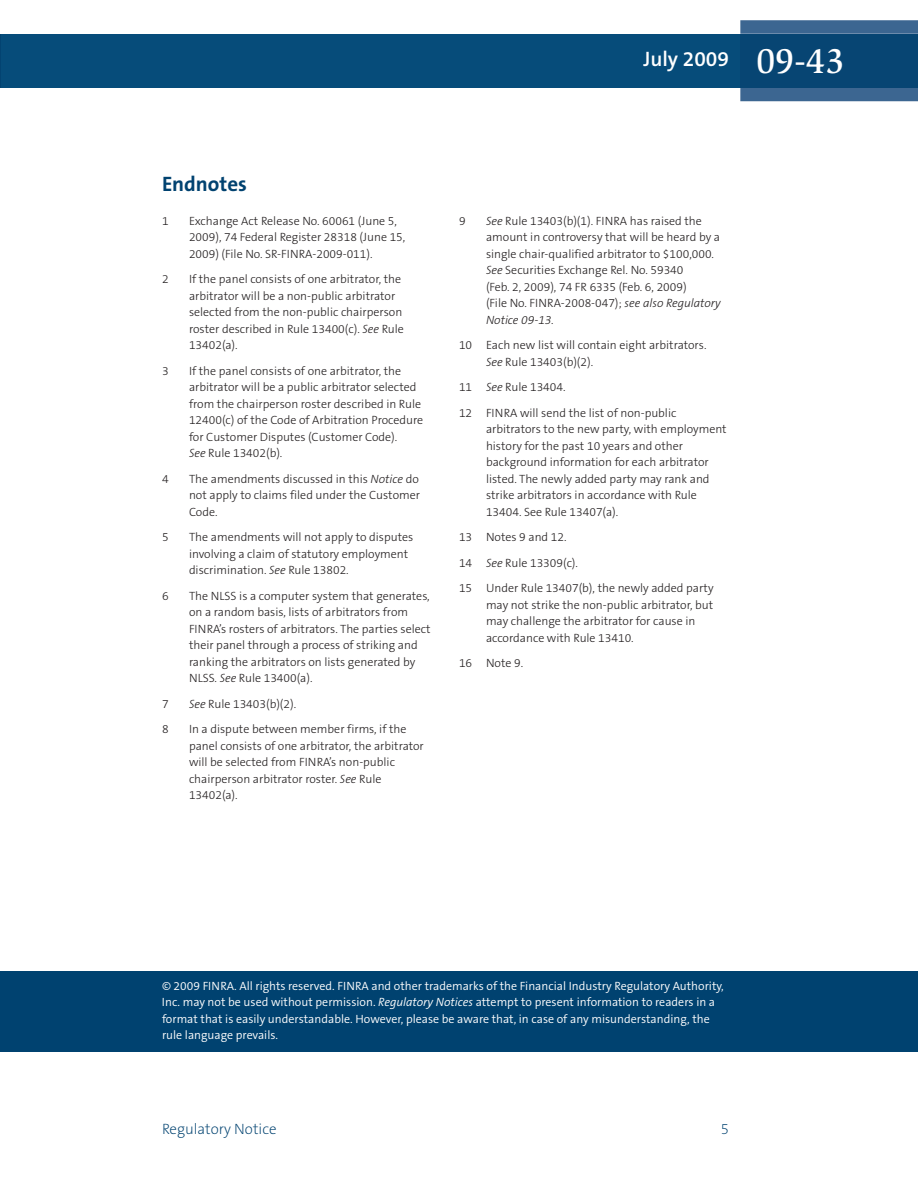
<style>
.page{position:relative;width:918px;height:1188px;background:#fff}
.page>*{position:absolute;margin:0;border:0;box-sizing:border-box;transform-origin:0 0}
.t1{font:500 36px "Slimbach LT";color:#fff}
.t2{font:600 21px "The Sans B6";color:#fff}
.t3{font:700 21px "The Sans B7";color:#004270}
.t4{font:200 15px "The Sans B2";color:#004270}
.t5{font:300 12px/16.5px "The Sans B3";color:#231f20}
.t6{font:300 12px/16.5px "The Sans B4";color:#fff}
.s1{font-style:italic}
</style>
<div class="page">
<div style="left:0;top:34px;width:740px;height:54px;background:#064c7a"></div>
<svg style="left:740px;top:20px;width:178px;height:81px;background:#3f6993"></svg>
<div style="left:740px;top:34px;width:178px;height:54px;background:#074573"></div>
<div style="left:0;top:971px;width:918px;height:81px;background:#004270"></div>
<hr style="left:0;top:34px;width:1px;height:54px;background:#034371">
<h2 class="t2" style="left:643px;top:48px;width:87px">July 2009</h2>
<h1 class="t1" style="left:756px;top:47px;width:90px">09-43</h1>
<h2 class="t3" style="left:162px;top:173px;width:86px">Endnotes</h2>
<p class="t5" style="left:162px;top:213px;width:8px">1</p>
<p class="t5" style="left:189px;top:213px;width:218px">Exchange Act Release No. 60061 (June 5,<br>2009), 74 Federal Register 28318 (June 15,<br>2009) (File No. SR-FINRA-2009-011).</p>
<p class="t5" style="left:162px;top:272px;width:8px">2</p>
<p class="t5" style="left:189px;top:272px;width:216px">If the panel consists of one arbitrator, the arbitrator will be a non-public arbitrator selected from the non-public chairperson roster described in Rule 13400(c). <span class="s1">See</span> Rule 13402(a).</p>
<p class="t5" style="left:162px;top:363px;width:8px">3</p>
<p class="t5" style="left:189px;top:363px;width:236px">If the panel consists of one arbitrator, the arbitrator will be a public arbitrator selected from the chairperson roster described in Rule 12400(c) of the Code of Arbitration Procedure for Customer Disputes (Customer Code).<br><span class="s1">See</span> Rule 13402(b).</p>
<p class="t5" style="left:162px;top:471px;width:8px">4</p>
<p class="t5" style="left:189px;top:471px;width:233px;text-align:justify">The amendments discussed in this <span class="s1">Notice</span> do not apply to claims filed under the Customer Code.</p>
<p class="t5" style="left:162px;top:530px;width:8px">5</p>
<p class="t5" style="left:189px;top:530px;width:226px">The amendments will not apply to disputes involving a claim of statutory employment discrimination. <span class="s1">See</span> Rule 13802.</p>
<p class="t5" style="left:162px;top:588px;width:8px">6</p>
<p class="t5" style="left:189px;top:588px;width:243px">The NLSS is a computer system that generates, on a random basis, lists of arbitrators from FINRA’s rosters of arbitrators. The parties select their panel through a process of striking and ranking the arbitrators on lists generated by NLSS. <span class="s1">See</span> Rule 13400(a).</p>
<p class="t5" style="left:162px;top:696px;width:8px">7</p>
<p class="t5" style="left:189px;top:696px;width:109px"><span class="s1">See</span> Rule 13403(b)(2).</p>
<p class="t5" style="left:162px;top:722px;width:8px">8</p>
<p class="t5" style="left:189px;top:722px;width:236px">In a dispute between member firms, if the panel consists of one arbitrator, the arbitrator will be selected from FINRA’s non-public chairperson arbitrator roster. <span class="s1">See</span> Rule 13402(a).</p>
<p class="t5" style="left:459px;top:213px;width:8px">9</p>
<p class="t5" style="left:486px;top:213px;width:236px"><span class="s1">See</span> Rule 13403(b)(1). FINRA has raised the amount in controversy that will be heard by a single chair-qualified arbitrator to $100,000.<br><span class="s1">See</span> Securities Exchange Rel. No. 59340<br>(Feb. 2, 2009), 74 FR 6335 (Feb. 6, 2009)<br>(File No. FINRA-2008-047); <span class="s1">see also Regulatory Notice 09-13.</span></p>
<p class="t5" style="left:486px;top:338px;width:222px;text-indent:-27px">10 Each new list will contain eight arbitrators.<br><span class="s1">See</span> Rule 13403(b)(2).</p>
<p class="t5" style="left:459px;top:375px;width:219px;line-height:25.5px">11 <span class="s1">See</span> Rule 13404.<br>12 FINRA will send the list of non-public</p>
<p class="t5" style="left:486px;top:422px;width:242px">arbitrators to the new party, with employment history for the past 10 years and other background information for each arbitrator listed. The newly added party may rank and strike arbitrators in accordance with Rule 13404. See Rule 13407(a).</p>
<p class="t5" style="left:459px;top:525px;width:256px;line-height:25.5px">13 Notes 9 and 12.<br>14 <span class="s1">See</span> Rule 13309(c).<br>15 Under Rule 13407(b), the newly added party</p>
<p class="t5" style="left:486px;top:597px;width:229px">may not strike the non-public arbitrator, but may challenge the arbitrator for cause in accordance with Rule 13410.</p>
<p class="t5" style="left:459px;top:656px;width:66px">16 Note 9.</p>
<p class="t6" style="left:162px;top:978px;width:563px">© 2009 FINRA. All rights reserved. FINRA and other trademarks of the Financial Industry Regulatory Authority, Inc. may not be used without permission. <span class="s1">Regulatory Notices</span> attempt to present information to readers in a format that is easily understandable. However, please be aware that, in case of any misunderstanding, the rule language prevails.</p>
<p class="t4" style="left:162px;top:1121px;width:116px">Regulatory Notice</p>
<p class="t4" style="left:721px;top:1121px;width:10px">5</p>
</div>
